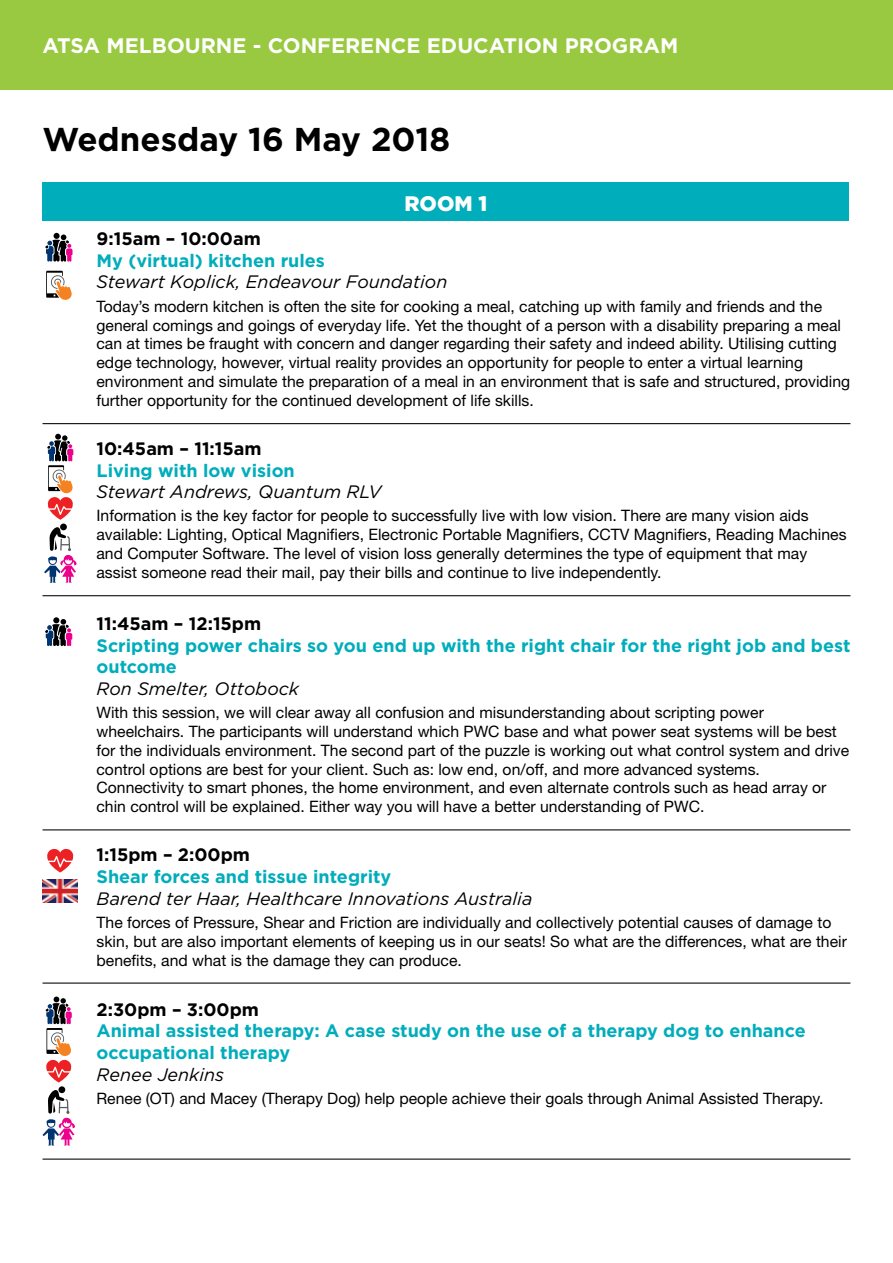
<style>
.page{position:relative;width:893px;height:1263px;background:#fff}
.page>*{position:absolute;margin:0;border:0;box-sizing:border-box;transform-origin:0 0}
.t1{font:700 33px "Gotham";color:#000}
.t2{font:700 21px "Gotham";color:#fff}
.t3{font:900 21px "Gotham";color:#fff}
.t4{font:700 18px/21.6px "Gotham";color:#00adbb}
.t5{font:italic 18px "Gotham";color:#000}
.t6{font:700 18px "Gotham";color:#000}
.t7{font:15.75px/18.9px "Helvetica Neue";color:#000}
</style>
<div class="page">
<hr style="left:43px;top:423px;width:807px;height:1px;background:#000">
<hr style="left:43px;top:595px;width:807px;height:1px;background:#000">
<hr style="left:43px;top:829px;width:807px;height:1px;background:#000">
<hr style="left:43px;top:982px;width:807px;height:1px;background:#000">
<hr style="left:43px;top:1158px;width:807px;height:1px;background:#000">
<div style="left:43px;top:183px;width:806px;height:38px;background:#00adbb"></div>
<svg style="left:45px;top:996px;width:27px;height:86px"></svg>
<div style="left:58px;top:1086px;width:7px;height:7px;background:#000;border-radius:50%"></div>
<svg style="left:43px;top:1090px;width:32px;height:55px"></svg>
<svg style="left:45px;top:233px;width:28px;height:29px"></svg>
<svg style="left:46px;top:271px;width:26px;height:29px"></svg>
<svg style="left:47px;top:434px;width:27px;height:86px"></svg>
<div style="left:60px;top:523px;width:7px;height:7px;background:#000;border-radius:50%"></div>
<svg style="left:44px;top:527px;width:33px;height:56px"></svg>
<svg style="left:45px;top:617px;width:27px;height:29px"></svg>
<img style="left:43px;top:879px;width:35px;height:23px">
<svg style="left:47px;top:849px;width:26px;height:23px"></svg>
<div style="left:0;top:0;width:893px;height:89px;background:#98c940"></div>
<h2 class="t2" style="left:43px;top:34px;width:637px">ATSA MELBOURNE - CONFERENCE EDUCATION PROGRAM</h2>
<h1 class="t1" style="left:43px;top:120px;width:409px">Wednesday 16 May 2018</h1>
<h2 class="t3" style="left:404px;top:191px;width:84px">ROOM 1</h2>
<p class="t6" style="left:97px;top:228px;width:166px">9:15am – 10:00am</p>
<p class="t4" style="left:97px;top:249px;width:230px">My (virtual) kitchen rules</p>
<p class="t5" style="left:97px;top:272px;width:352px">Stewart Koplick, Endeavour Foundation</p>
<p class="t7" style="left:97px;top:296px;width:755px">Today’s modern kitchen is often the site for cooking a meal, catching up with family and friends and the general comings and goings of everyday life. Yet the thought of a person with a disability preparing a meal can at times be fraught with concern and danger regarding their safety and indeed ability. Utilising cutting edge technology, however, virtual reality provides an opportunity for people to enter a virtual learning environment and simulate the preparation of a meal in an environment that is safe and structured, providing further opportunity for the continued development of life skills.</p>
<p class="t6" style="left:97px;top:438px;width:167px">10:45am – 11:15am</p>
<p class="t4" style="left:97px;top:459px;width:200px">Living with low vision</p>
<p class="t5" style="left:97px;top:482px;width:286px">Stewart Andrews, Quantum RLV</p>
<p class="t7" style="left:97px;top:506px;width:751px">Information is the key factor for people to successfully live with low vision. There are many vision aids available: Lighting, Optical Magnifiers, Electronic Portable Magnifiers, CCTV Magnifiers, Reading Machines and Computer Software. The level of vision loss generally determines the type of equipment that may assist someone read their mail, pay their bills and continue to live independently.</p>
<p class="t6" style="left:97px;top:613px;width:166px">11:45am – 12:15pm</p>
<p class="t4" style="left:97px;top:634px;width:755px">Scripting power chairs so you end up with the right chair for the right job and best outcome</p>
<p class="t5" style="left:97px;top:678px;width:204px">Ron Smelter, Ottobock</p>
<p class="t7" style="left:97px;top:703px;width:754px">With this session, we will clear away all confusion and misunderstanding about scripting power wheelchairs. The participants will understand which PWC base and what power seat systems will be best for the individuals environment. The second part of the puzzle is working out what control system and drive control options are best for your client. Such as: low end, on/off, and more advanced systems.<br>Connectivity to smart phones, the home environment, and even alternate controls such as head array or chin control will be explained. Either way you will have a better understanding of PWC.</p>
<p class="t6" style="left:97px;top:844px;width:155px">1:15pm – 2:00pm</p>
<p class="t4" style="left:97px;top:865px;width:296px">Shear forces and tissue integrity</p>
<p class="t5" style="left:97px;top:888px;width:437px">Barend ter Haar, Healthcare Innovations Australia</p>
<p class="t7" style="left:97px;top:912px;width:752px">The forces of Pressure, Shear and Friction are individually and collectively potential causes of damage to skin, but are also important elements of keeping us in our seats! So what are the differences, what are their benefits, and what is the damage they can produce.</p>
<p class="t6" style="left:97px;top:999px;width:164px">2:30pm – 3:00pm</p>
<p class="t4" style="left:97px;top:1020px;width:711px">Animal assisted therapy: A case study on the use of a therapy dog to enhance occupational therapy</p>
<p class="t5" style="left:97px;top:1064px;width:129px">Renee Jenkins</p>
<p class="t7" style="left:97px;top:1088px;width:728px">Renee (OT) and Macey (Therapy Dog) help people achieve their goals through Animal Assisted Therapy.</p>
</div>
